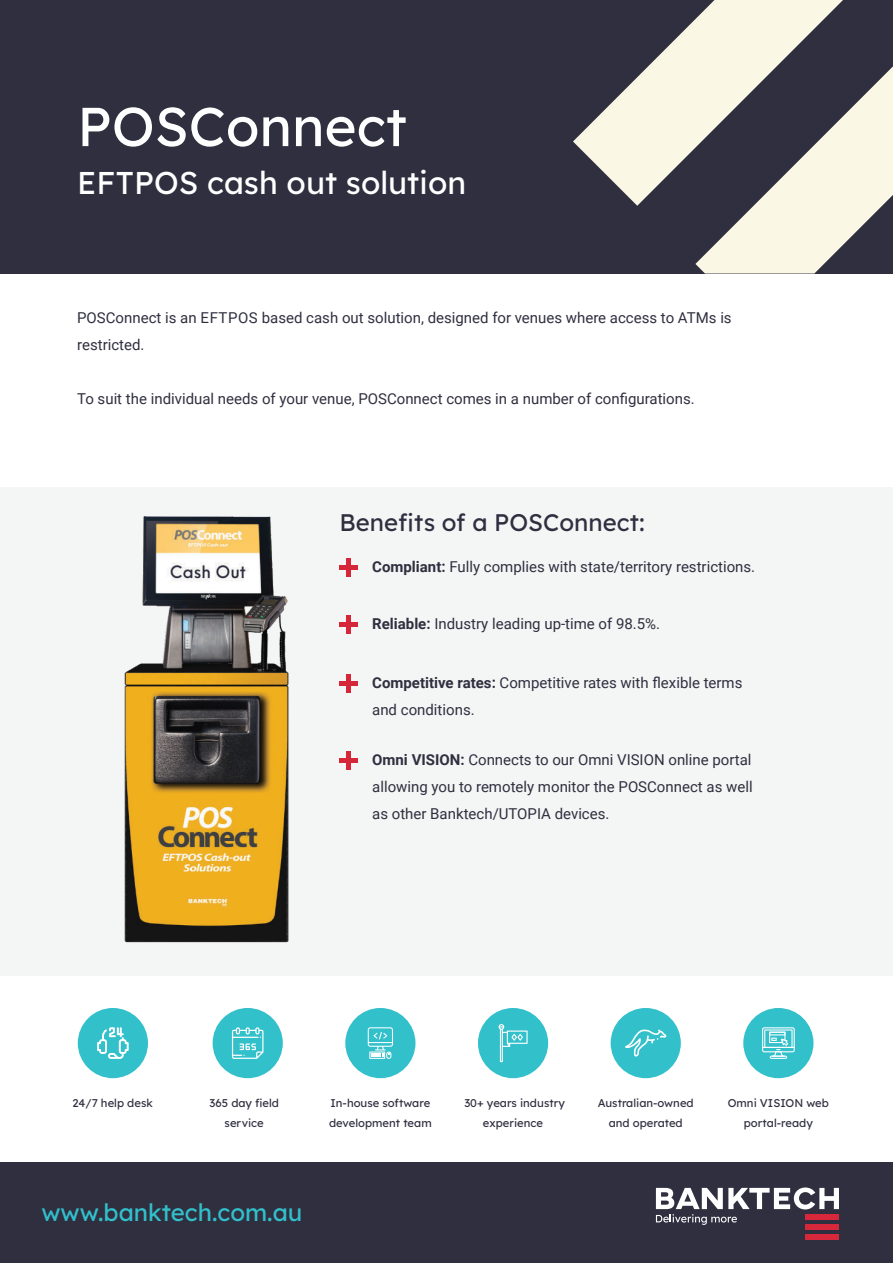
<style>
.page{position:relative;width:893px;height:1263px;background:#fff}
.page>*{position:absolute;margin:0;border:0;box-sizing:border-box;transform-origin:0 0}
.t1{font:54.75px "Lexend Deca";color:#fff}
.t2{font:31.5px "Lexend Deca";color:#fff}
.t3{font:24px "Lexend Deca";color:#2f2f40}
.t4{font:24px "Lexend Deca";color:#32c0cb}
.t5{font:15px/27px "Roboto";color:#2f2f40}
.t6{font:11.25px/19.5px "Lexend Deca";color:#2f2f40;text-align:center}
.s1{font-weight:700}
</style>
<div class="page">
<div style="left:0;top:487px;width:893px;height:489px;background:#f3f6f4"></div>
<div style="left:0;top:0;width:893px;height:274px;background:#2f2f40"></div>
<div style="left:0;top:1162px;width:893px;height:101px;background:#2f2f40"></div>
<svg style="left:573px;top:0;width:270px;height:206px;fill:#fbf7e5"></svg>
<svg style="left:695px;top:66px;width:198px;height:208px"></svg>
<svg style="left:656px;top:1187px;width:183px;height:38px"></svg>
<div style="left:805px;top:1214px;width:34px;height:5px;background:#d6283a"></div>
<div style="left:805px;top:1224px;width:34px;height:5px;background:#d6283a"></div>
<div style="left:805px;top:1234px;width:34px;height:5px;background:#d6283a"></div>
<div style="left:78px;top:1008px;width:70px;height:70px;background:#32c0cb;border-radius:50%"></div>
<div style="left:213px;top:1008px;width:70px;height:70px;background:#32c0cb;border-radius:50%"></div>
<div style="left:345px;top:1008px;width:70px;height:70px;background:#32c0cb;border-radius:50%"></div>
<div style="left:478px;top:1008px;width:70px;height:70px;background:#32c0cb;border-radius:50%"></div>
<div style="left:611px;top:1008px;width:70px;height:70px;background:#32c0cb;border-radius:50%"></div>
<div style="left:743px;top:1008px;width:70px;height:70px;background:#32c0cb;border-radius:50%"></div>
<svg style="left:97px;top:1027px;width:32px;height:32px"></svg>
<svg style="left:232px;top:1027px;width:31px;height:32px"></svg>
<svg style="left:368px;top:1027px;width:25px;height:32px"></svg>
<svg style="left:498px;top:1024px;width:30px;height:38px"></svg>
<svg style="left:625px;top:1029px;width:41px;height:27px"></svg>
<svg style="left:770px;top:1055px;width:17px;height:4px"></svg>
<svg style="left:762px;top:1027px;width:33px;height:31px"></svg>
<img style="left:124px;top:516px;width:233px;height:427px">
<h1 class="t1" style="left:77px;top:105px;width:331px">POSConnect</h1>
<h2 class="t2" style="left:77px;top:170px;width:390px">EFTPOS cash out solution</h2>
<p class="t5" style="left:77px;top:305px;width:656px">POSConnect is an EFTPOS based cash out solution, designed for venues where access to ATMs is restricted.</p>
<p class="t5" style="left:77px;top:384px;width:619px">To suit the individual needs of your venue, POSConnect comes in a number of configurations.</p>
<h3 class="t3" style="left:339px;top:502px;width:307px">Benefits of a POSConnect:</h3>
<p class="t5" style="left:372px;top:554px;width:385px"><span class="s1">Compliant:</span> Fully complies with state/territory restrictions.</p>
<p class="t5" style="left:372px;top:611px;width:290px"><span class="s1">Reliable:</span> Industry leading up-time of 98.5%.</p>
<p class="t5" style="left:372px;top:669px;width:372px"><span class="s1">Competitive rates:</span> Competitive rates with flexible terms and conditions.</p>
<p class="t5" style="left:372px;top:747px;width:382px;text-align:justify"><span class="s1">Omni VISION:</span> Connects to our Omni VISION online portal allowing you to remotely monitor the POSConnect as well as other Banktech/UTOPIA devices.</p>
<p class="t6" style="left:73px;top:1094px;width:82px">24/7 help desk</p>
<p class="t6" style="left:210px;top:1092px;width:71px">365 day field service</p>
<p class="t6" style="left:329px;top:1094px;width:104px;text-align:left">In-house software development team</p>
<p class="t6" style="left:464px;top:1094px;width:102px">30+ years industry experience</p>
<p class="t6" style="left:598px;top:1094px;width:97px">Australian-owned and operated</p>
<p class="t6" style="left:728px;top:1094px;width:103px">Omni VISION web portal-ready</p>
<h3 class="t4" style="left:41px;top:1203px;width:262px">www.banktech.com.au</h3>
</div>
